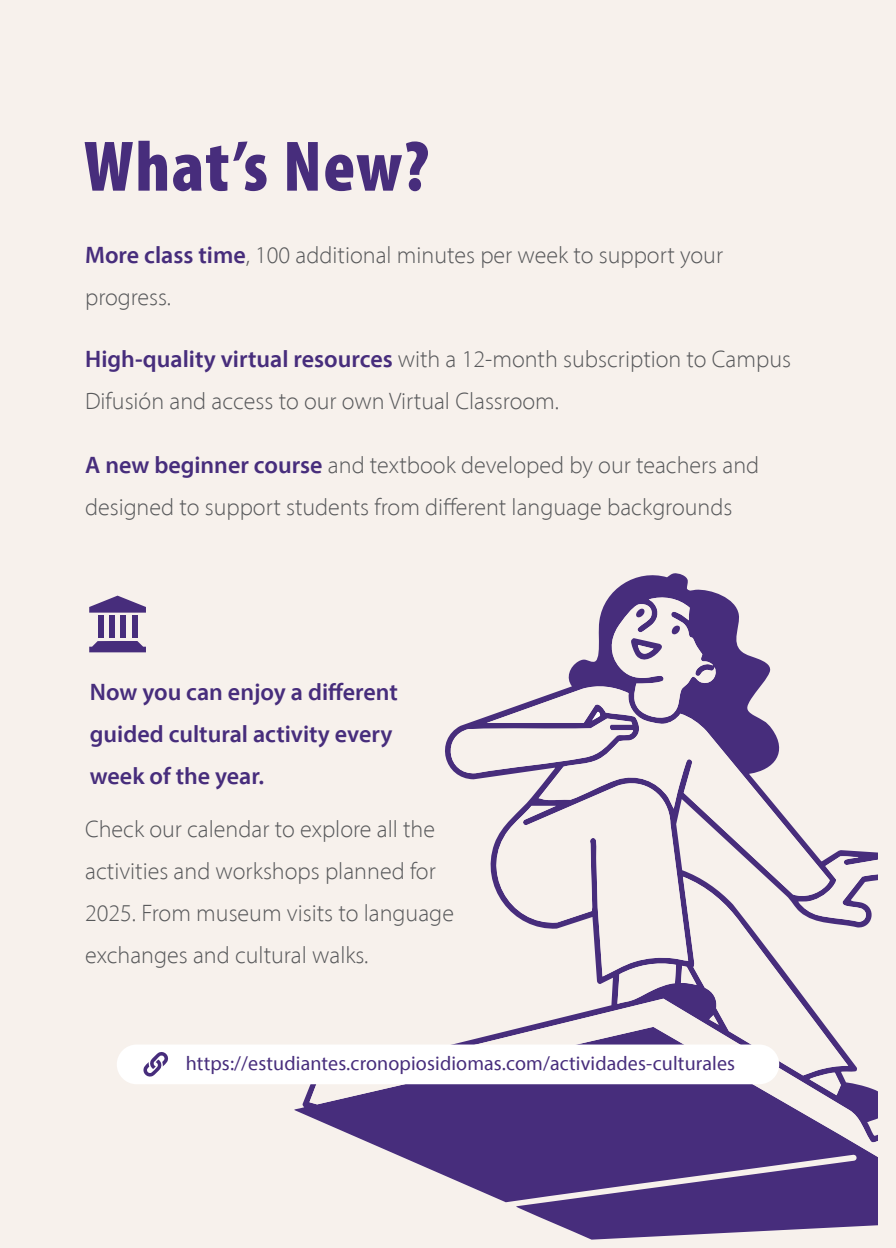
<style>
.page{position:relative;width:896px;height:1248px;background:#fff}
.page>*{position:absolute;margin:0;border:0;box-sizing:border-box;transform-origin:0 0}
.t1{font:900 condensed 72px "Myriad Pro";letter-spacing:.02em;color:#472d7c}
.t2{font:300 24px/42px "Myriad Pro";color:#58595b}
.t3{font:600 24px/42px "Myriad Pro";color:#472d7c}
.t4{font:20px "Myriad Pro";letter-spacing:.005em;color:#472d7c}
.s1{font-weight:600;color:#472d7c}
</style>
<div class="page">
<div style="left:0;top:0;width:896px;height:1247px;background:#f7f1ec"></div>
<svg style="left:294px;top:573px;width:584px;height:666px"></svg>
<svg style="left:309px;top:998px;width:569px;height:213px;fill:#472d7c"></svg>
<svg style="left:441px;top:595px;width:437px;height:500px"></svg>
<div style="left:117px;top:1044px;width:662px;height:40px;background:#fff;border-radius:20px"></div>
<svg style="left:143px;top:1052px;width:25px;height:25px"></svg>
<svg style="left:89px;top:595px;width:57px;height:17px"></svg>
<svg style="left:89px;top:641px;width:57px;height:11px"></svg>
<div style="left:98px;top:615px;width:5px;height:23px;background:#472d7c"></div>
<div style="left:109px;top:615px;width:6px;height:23px;background:#472d7c"></div>
<div style="left:120px;top:615px;width:6px;height:23px;background:#472d7c"></div>
<div style="left:132px;top:615px;width:5px;height:23px;background:#472d7c"></div>
<h1 class="t1" style="left:84px;top:120px;width:347px">What’s New?</h1>
<p class="t2" style="left:85px;top:234px;width:639px"><span class="s1">More class time</span>, 100 additional minutes per week to support your progress.</p>
<p class="t2" style="left:85px;top:338px;width:707px"><span class="s1">High-quality virtual resources</span> with a 12-month subscription to Campus<br>Difusión and access to our own Virtual Classroom.</p>
<p class="t2" style="left:85px;top:443px;width:676px"><span class="s1">A new beginner course</span> and textbook developed by our teachers and designed to support students from different language backgrounds</p>
<p class="t3" style="left:90px;top:670px;width:309px">Now you can enjoy a different guided cultural activity every week of the year.</p>
<p class="t2" style="left:85px;top:807px;width:370px">Check our calendar to explore all the activities and workshops planned for 2025. From museum visits to language exchanges and cultural walks.</p>
<p class="t4" style="left:186px;top:1050px;width:551px">https://estudiantes.cronopiosidiomas.com/actividades-culturales</p>
</div>
